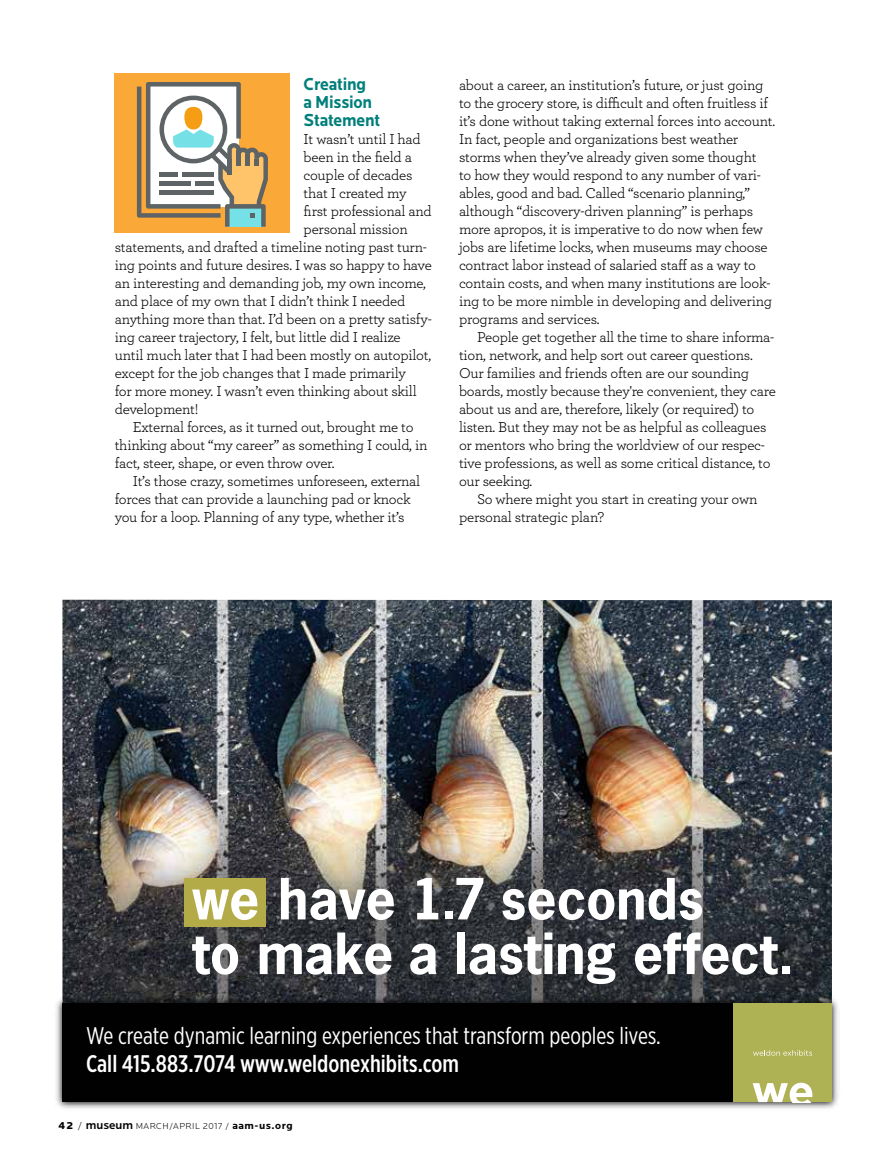
<style>
.page{position:relative;width:891px;height:1175px;background:#fff}
.page>*{position:absolute;margin:0;border:0;box-sizing:border-box;transform-origin:0 0}
.t1{font:700 53.4px/54.6px "News Gothic Std";color:#fff}
.t2{font:24px/27.9px "Gotham X Narrow";color:#fff}
.t3{font:700 18px/18px "Locator";letter-spacing:-.015em;color:#007f7b;scale:.9 1}
.t4{font:15px/18px "Archer";letter-spacing:-.015em;color:#000}
.t5{font:300 9px "Locator";letter-spacing:.05em;color:#000}
.s1{font-weight:500}
.s2{font-weight:900;font-size:10.5px}
.s3{font-size:10.5px}
.s4{font-weight:500;font-size:12px}
.s5{font-weight:700;font-size:10.5px}
</style>
<div class="page">
<div style="left:115px;top:73px;width:175px;height:160px;background:#faa838"></div>
<svg style="left:137px;top:82px;width:131px;height:145px"></svg>
<img style="left:62px;top:599px;width:770px;height:394px">
<img style="left:56px;top:993px;width:782px;height:116px">
<div style="left:62px;top:1003px;width:770px;height:99px;background:#010101"></div>
<div style="left:184px;top:878px;width:82px;height:48px;background:#b3ab47"></div>
<div style="left:734px;top:1003px;width:98px;height:99px;background:#aeb154"></div>
<svg style="left:753px;top:1082px;width:59px;height:20px"></svg>
<svg style="left:753px;top:1050px;width:59px;height:5px"></svg>
<h3 class="t3" style="left:304px;top:75px;width:87px">Creating<br>a Mission<br>Statement</h3>
<p class="t4" style="left:304px;top:129px;width:130px">It wasn’t until I had been in the field a couple of decades that I created my first professional and personal mission</p>
<p class="t4" style="left:115px;top:237px;width:314px">statements, and drafted a timeline noting past turn-</p>
<p class="t4" style="left:115px;top:255px;width:319px">ing points and future desires. I was so happy to have</p>
<p class="t4" style="left:115px;top:273px;width:313px">an interesting and demanding job, my own income,</p>
<p class="t4" style="left:115px;top:291px;width:292px">and place of my own that I didn’t think I needed</p>
<p class="t4" style="left:115px;top:309px;width:319px">anything more than that. I’d been on a pretty satisfy-</p>
<p class="t4" style="left:115px;top:327px;width:288px">ing career trajectory, I felt, but little did I realize</p>
<p class="t4" style="left:115px;top:345px;width:318px">until much later that I had been mostly on autopilot,</p>
<p class="t4" style="left:115px;top:363px;width:293px">except for the job changes that I made primarily</p>
<p class="t4" style="left:115px;top:381px;width:304px">for more money. I wasn’t even thinking about skill</p>
<p class="t4" style="left:115px;top:399px;width:85px">development!</p>
<p class="t4" style="left:133px;top:417px;width:282px">External forces, as it turned out, brought me to</p>
<p class="t4" style="left:115px;top:435px;width:314px">thinking about “my career” as something I could, in</p>
<p class="t4" style="left:115px;top:453px;width:221px">fact, steer, shape, or even throw over.</p>
<p class="t4" style="left:133px;top:471px;width:289px">It’s those crazy, sometimes unforeseen, external</p>
<p class="t4" style="left:115px;top:489px;width:298px">forces that can provide a launching pad or knock</p>
<p class="t4" style="left:115px;top:507px;width:291px">you for a loop. Planning of any type, whether it’s</p>
<p class="t4" style="left:459px;top:75px;width:306px">about a career, an institution’s future, or just going</p>
<p class="t4" style="left:459px;top:93px;width:311px">to the grocery store, is difficult and often fruitless if</p>
<p class="t4" style="left:459px;top:111px;width:318px">it’s done without taking external forces into account.</p>
<p class="t4" style="left:459px;top:129px;width:281px">In fact, people and organizations best weather</p>
<p class="t4" style="left:459px;top:147px;width:299px">storms when they’ve already given some thought</p>
<p class="t4" style="left:459px;top:165px;width:303px">to how they would respond to any number of vari-</p>
<p class="t4" style="left:459px;top:183px;width:292px">ables, good and bad. Called “scenario planning,”</p>
<p class="t4" style="left:459px;top:201px;width:296px">although “discovery-driven planning” is perhaps</p>
<p class="t4" style="left:459px;top:219px;width:306px">more apropos, it is imperative to do now when few</p>
<p class="t4" style="left:459px;top:237px;width:310px">jobs are lifetime locks, when museums may choose</p>
<p class="t4" style="left:459px;top:255px;width:299px">contract labor instead of salaried staff as a way to</p>
<p class="t4" style="left:459px;top:273px;width:313px">contain costs, and when many institutions are look-</p>
<p class="t4" style="left:459px;top:291px;width:315px">ing to be more nimble in developing and delivering</p>
<p class="t4" style="left:459px;top:309px;width:142px">programs and services.</p>
<p class="t4" style="left:477px;top:327px;width:299px">People get together all the time to share informa-</p>
<p class="t4" style="left:459px;top:345px;width:295px">tion, network, and help sort out career questions.</p>
<p class="t4" style="left:459px;top:363px;width:292px">Our families and friends often are our sounding</p>
<p class="t4" style="left:459px;top:381px;width:318px">boards, mostly because they're convenient, they care</p>
<p class="t4" style="left:459px;top:399px;width:297px">about us and are, therefore, likely (or required) to</p>
<p class="t4" style="left:459px;top:417px;width:309px">listen. But they may not be as helpful as colleagues</p>
<p class="t4" style="left:459px;top:435px;width:308px">or mentors who bring the worldview of our respec-</p>
<p class="t4" style="left:459px;top:453px;width:313px">tive professions, as well as some critical distance, to</p>
<p class="t4" style="left:459px;top:471px;width:75px">our seeking.</p>
<p class="t4" style="left:477px;top:489px;width:282px">So where might you start in creating your own</p>
<p class="t4" style="left:459px;top:507px;width:147px">personal strategic plan?</p>
<p class="t1" style="left:192px;top:871px;width:604px">we have 1.7 seconds<br>to make a lasting effect.</p>
<p class="t2" style="left:86px;top:1021px;width:576px">We create dynamic learning experiences that transform peoples lives.<br><span class="s1">Call 415.883.7074 www.weldonexhibits.com</span></p>
<h1 class="t5" style="left:58px;top:1121px;width:236px"><span class="s2">42</span> <span class="s3">/</span> <span class="s4">museum</span> MARCH/APRIL 2017 / <span class="s5">aam-us.org</span></h1>
</div>
